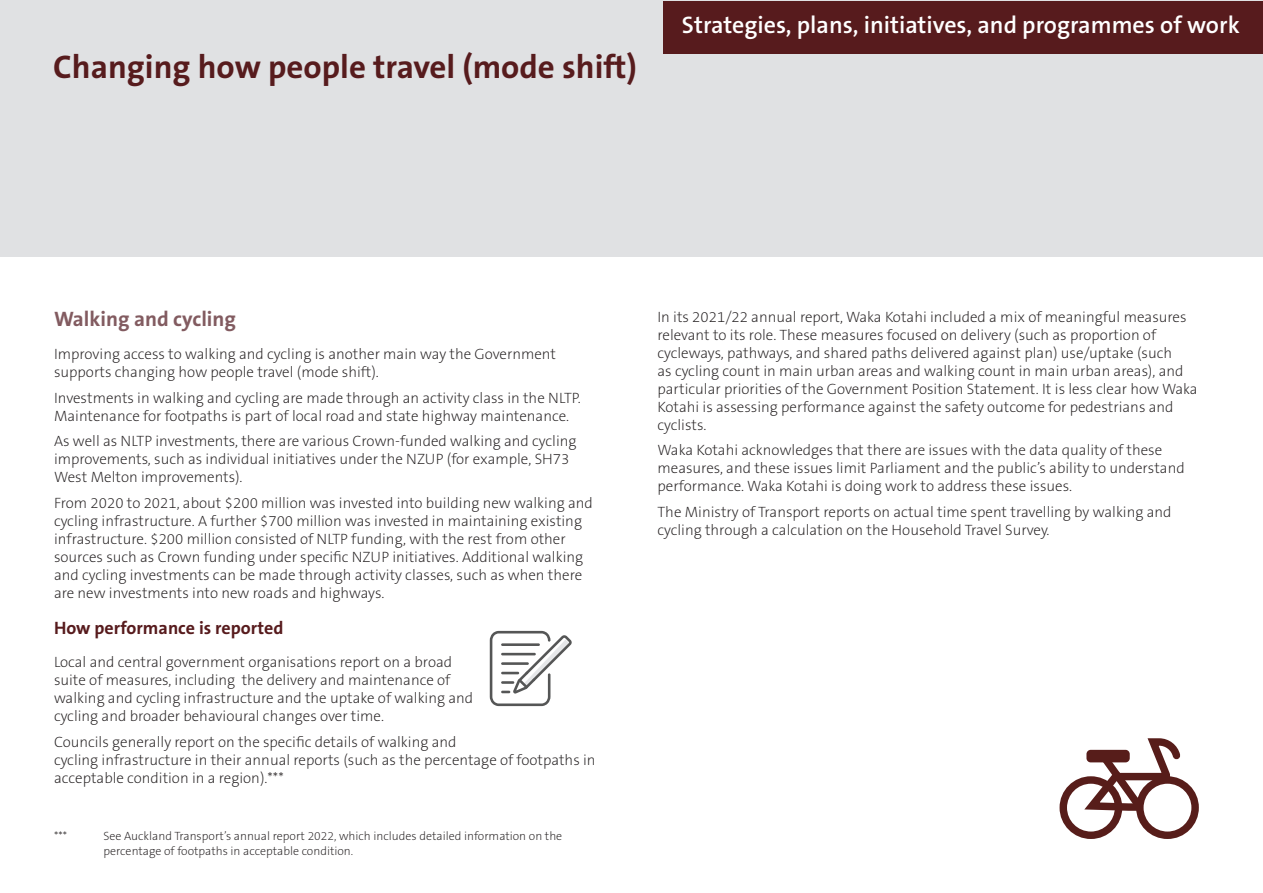
<style>
.page{position:relative;width:1263px;height:893px;background:#fff}
.page>*{position:absolute;margin:0;border:0;box-sizing:border-box;transform-origin:0 0}
.t1{font:700 33px "The Sans OT7";color:#571b1d}
.t2{font:600 24px "The Sans OT6";color:#fff}
.heading_2{font:700 21px "The Sans OT7";color:#825b60}
.heading_3{font:700 18px "The Sans OT7";color:#571b1d}
.body_text{font:200 15px/18px "The Sans OT2";color:#231f20}
.footnote{font:200 12px/14.4px "The Sans OT2";color:#231f20}
</style>
<div class="page">
<div style="left:0;top:0;width:1263px;height:257px;background:#e0e1e3"></div>
<svg style="left:490px;top:631px;width:82px;height:75px"></svg>
<svg style="left:1059px;top:738px;width:140px;height:101px"></svg>
<div style="left:663px;top:1px;width:600px;height:52px;background:#571b1d"></div>
<p class="t1" style="left:53px;top:46px;width:585px">Changing how people travel (mode shift)</p>
<p class="t2" style="left:682px;top:10px;width:559px">Strategies, plans, initiatives, and programmes of work</p>
<p class="heading_2" style="left:54px;top:306px;width:183px">Walking and cycling</p>
<p class="body_text" style="left:54px;top:345px;width:503px">Improving access to walking and cycling is another main way the Government supports changing how people travel (mode shift).</p>
<p class="body_text" style="left:54px;top:389px;width:528px">Investments in walking and cycling are made through an activity class in the NLTP.<br>Maintenance for footpaths is part of local road and state highway maintenance.</p>
<p class="body_text" style="left:54px;top:432px;width:524px">As well as NLTP investments, there are various Crown-funded walking and cycling improvements, such as individual initiatives under the NZUP (for example, SH73<br>West Melton improvements).</p>
<p class="body_text" style="left:54px;top:494px;width:540px">From 2020 to 2021, about $200 million was invested into building new walking and cycling infrastructure. A further $700 million was invested in maintaining existing infrastructure. $200 million consisted of NLTP funding, with the rest from other sources such as Crown funding under specific NZUP initiatives. Additional walking and cycling investments can be made through activity classes, such as when there are new investments into new roads and highways.</p>
<p class="heading_3" style="left:54px;top:617px;width:231px">How performance is reported</p>
<p class="body_text" style="left:54px;top:653px;width:421px">Local and central government organisations report on a broad suite of measures, including the delivery and maintenance of walking and cycling infrastructure and the uptake of walking and cycling and broader behavioural changes over time.</p>
<p class="body_text" style="left:54px;top:733px;width:543px">Councils generally report on the specific details of walking and<br>cycling infrastructure in their annual reports (such as the percentage of footpaths in acceptable condition in a region).***</p>
<p class="footnote" style="left:54px;top:829px;width:15px">***</p>
<p class="footnote" style="left:103px;top:829px;width:460px">See Auckland Transport’s annual report 2022, which includes detailed information on the percentage of footpaths in acceptable condition.</p>
<p class="body_text" style="left:657px;top:308px;width:542px">In its 2021/22 annual report, Waka Kotahi included a mix of meaningful measures relevant to its role. These measures focused on delivery (such as proportion of cycleways, pathways, and shared paths delivered against plan) use/uptake (such<br>as cycling count in main urban areas and walking count in main urban areas), and particular priorities of the Government Position Statement. It is less clear how Waka Kotahi is assessing performance against the safety outcome for pedestrians and cyclists.</p>
<p class="body_text" style="left:657px;top:441px;width:529px">Waka Kotahi acknowledges that there are issues with the data quality of these measures, and these issues limit Parliament and the public’s ability to understand performance. Waka Kotahi is doing work to address these issues.</p>
<p class="body_text" style="left:657px;top:503px;width:516px">The Ministry of Transport reports on actual time spent travelling by walking and cycling through a calculation on the Household Travel Survey.</p>
</div>
